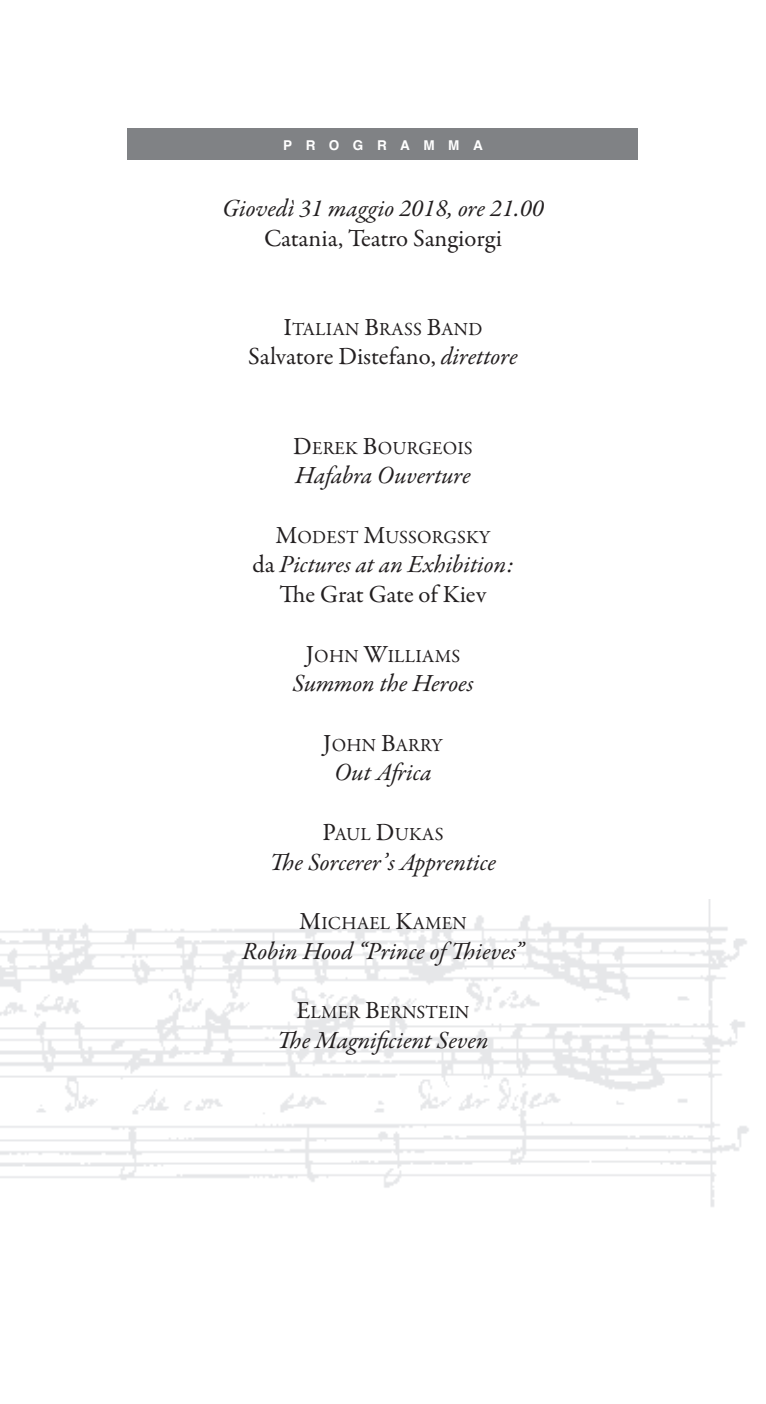
<style>
.page{position:relative;width:766px;height:1404px;background:#fff}
.page>*{position:absolute;margin:0;border:0;box-sizing:border-box;transform-origin:0 0}
.t1{font:italic 24.75px/29.7px "Garamond Premr Pro";letter-spacing:-.005em;color:#231f20;text-align:center}
.t2{font:24.75px "Garamond Premr Pro";color:#231f20}
.t3{font:18.45px "Garamond Premr Pro";letter-spacing:.01em;color:#231f20}
.t4{font:700 13.5px "Helvetica";letter-spacing:1em;color:#fff}
.s1{font-size:24.75px}
.s2{font-style:italic}
.s3{font-style:normal}
</style>
<div class="page">
<div style="left:128px;top:128px;width:510px;height:31px;background:#808285"></div>
<img style="left:0;top:899px;width:749px;height:308px">
<p class="t4" style="left:283px;top:137px;width:201px">PROGRAMMA</p>
<p class="t1" style="left:222px;top:195px;width:323px">Giovedì 31 maggio 2018, ore 21.00</p>
<p class="t2" style="left:264px;top:228px;width:239px">CATANIA, TEATRO SANGIORGI</p>
<p class="t3" style="left:283px;top:321px;width:200px"><span class="s1">I</span>TALIAN <span class="s1">B</span>RASS <span class="s1">B</span>AND</p>
<p class="t2" style="left:248px;top:347px;width:271px">SALVATORE DISTEFANO, <span class="s2">direttore</span></p>
<p class="t3" style="left:293px;top:440px;width:181px"><span class="s1">D</span>EREK <span class="s1">B</span>OURGEOIS</p>
<p class="t1" style="left:295px;top:463px;width:177px">Hafabra Ouverture</p>
<p class="t3" style="left:275px;top:529px;width:216px"><span class="s1">M</span>ODEST <span class="s1">M</span>USSORGSKY</p>
<p class="t1" style="left:252px;top:552px;width:262px"><span class="s3">DA</span> Pictures at an Exhibition:<br><span class="s3">THE GRAT GATE OFKIEV</span></p>
<p class="t3" style="left:306px;top:648px;width:156px"><span class="s1">J</span>OHN <span class="s1">W</span>ILLIAMS</p>
<p class="t1" style="left:292px;top:670px;width:183px">Summon the Heroes</p>
<p class="t3" style="left:323px;top:737px;width:121px"><span class="s1">J</span>OHN <span class="s1">B</span>ARRY</p>
<p class="t1" style="left:334px;top:760px;width:99px">Out Africa</p>
<p class="t3" style="left:322px;top:826px;width:123px"><span class="s1">P</span>AUL <span class="s1">D</span>UKAS</p>
<p class="t1" style="left:270px;top:849px;width:227px">The Sorcerer’s Apprentice</p>
<p class="t3" style="left:299px;top:915px;width:169px"><span class="s1">M</span>ICHAEL <span class="s1">K</span>AMEN</p>
<p class="t1" style="left:242px;top:938px;width:283px">Robin Hood “Prince of Thieves”</p>
<p class="t3" style="left:296px;top:1004px;width:175px"><span class="s1">E</span>LMER <span class="s1">B</span>ERNSTEIN</p>
<p class="t1" style="left:277px;top:1027px;width:213px">The Magnificient Seven</p>
</div>
